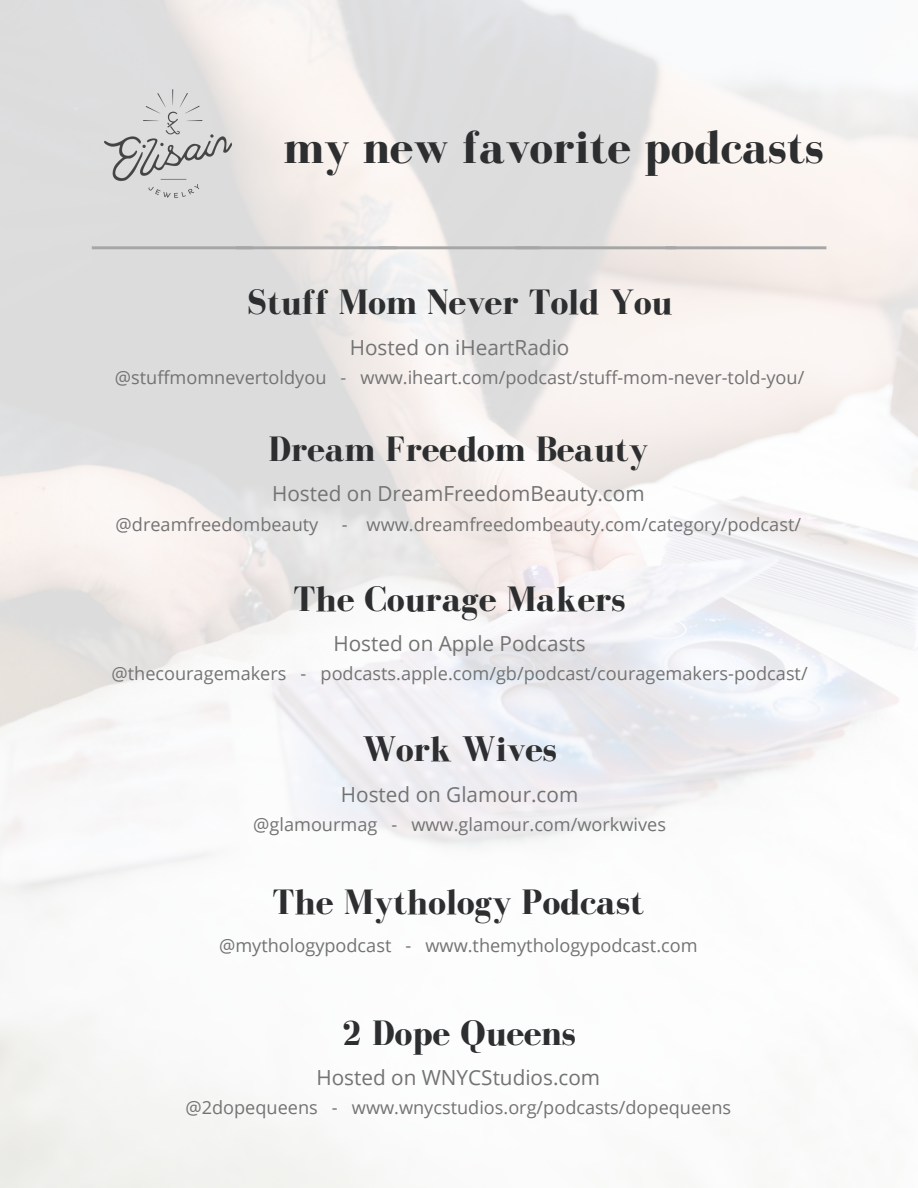
<style>
.page{position:relative;width:918px;height:1188px;background:#fff}
.page>*{position:absolute;margin:0;border:0;box-sizing:border-box;transform-origin:0 0}
.t1{font:700 48px "Bodoni FLF";color:#2d2e30}
.t2{font:700 36.3px "Bodoni FLF";color:#2d2e30}
.t3{font:20.7px "Open Sans";color:#737373}
.t4{font:18.15px "Open Sans";color:#737373}
</style>
<div class="page">
<img style="left:101px;top:80px;width:135px;height:135px">
<svg style="left:92px;top:246px;width:734px;height:3px;background:#acacac"></svg>
<p class="t1" style="left:284px;top:121px;width:542px">my new favorite podcasts</p>
<p class="t2" style="left:247px;top:283px;width:427px">Stuff Mom Never Told You</p>
<p class="t3" style="left:350px;top:333px;width:221px">Hosted on iHeartRadio</p>
<p class="t4" style="left:115px;top:364px;width:691px">@stuffmomnevertoldyou - www.iheart.com/podcast/stuff-mom-never-told-you/</p>
<p class="t2" style="left:269px;top:429px;width:381px">Dream Freedom Beauty</p>
<p class="t3" style="left:272px;top:479px;width:374px">Hosted on DreamFreedomBeauty.com</p>
<p class="t4" style="left:116px;top:511px;width:204px">@dreamfreedombeauty</p>
<p class="t4" style="left:342px;top:511px;width:461px">- www.dreamfreedombeauty.com/category/podcast/</p>
<p class="t2" style="left:294px;top:579px;width:334px">The Courage Makers</p>
<p class="t3" style="left:333px;top:629px;width:254px">Hosted on Apple Podcasts</p>
<p class="t4" style="left:112px;top:661px;width:698px">@thecouragemakers - podcasts.apple.com/gb/podcast/couragemakers-podcast/</p>
<p class="t2" style="left:362px;top:730px;width:196px">Work Wives</p>
<p class="t3" style="left:341px;top:780px;width:239px">Hosted on Glamour.com</p>
<p class="t4" style="left:253px;top:811px;width:414px">@glamourmag - www.glamour.com/workwives</p>
<p class="t2" style="left:273px;top:882px;width:373px">The Mythology Podcast</p>
<p class="t4" style="left:219px;top:932px;width:480px">@mythologypodcast - www.themythologypodcast.com</p>
<p class="t2" style="left:341px;top:1013px;width:237px">2 Dope Queens</p>
<p class="t3" style="left:316px;top:1063px;width:285px">Hosted on WNYCStudios.com</p>
<p class="t4" style="left:185px;top:1095px;width:547px">@2dopequeens - www.wnycstudios.org/podcasts/dopequeens</p>
</div>
